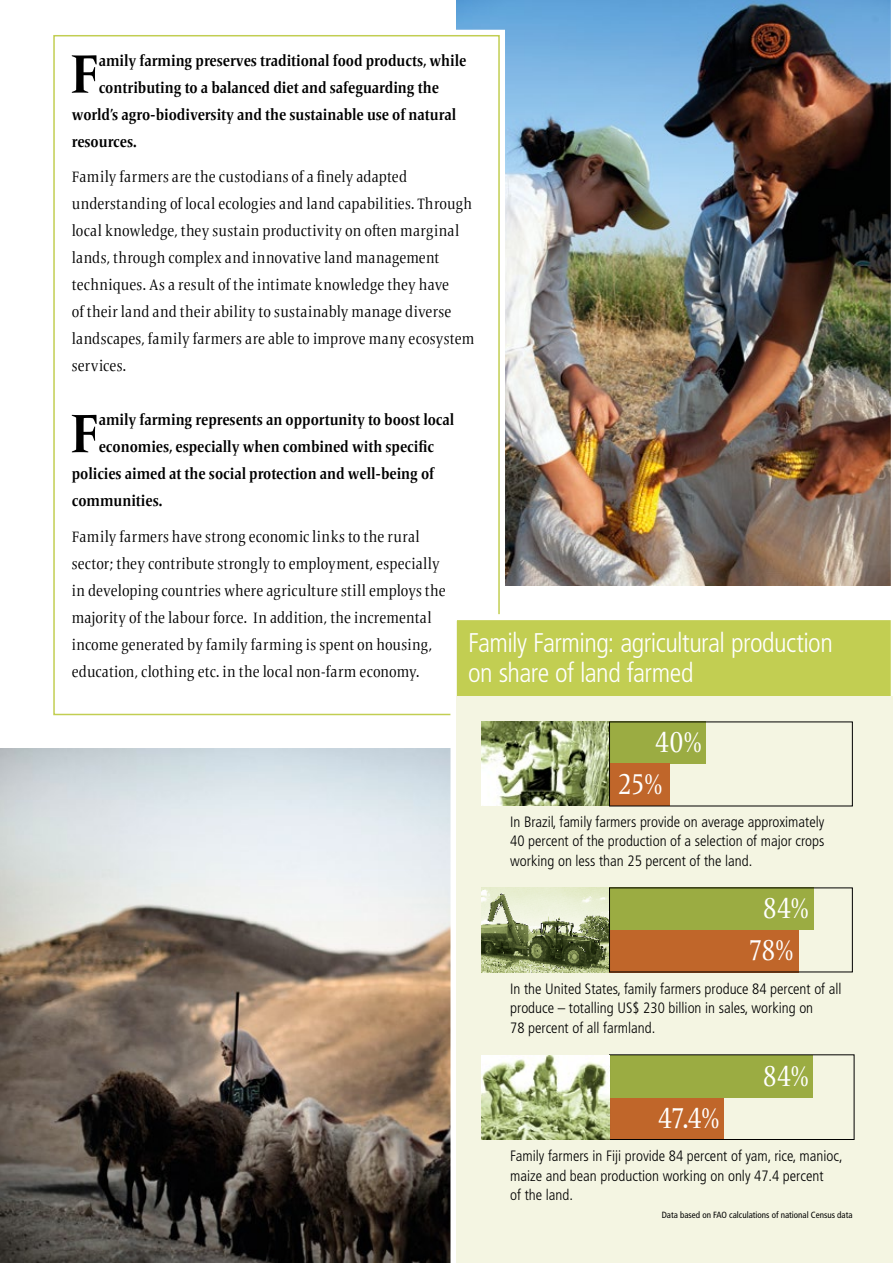
<style>
.page{position:relative;width:893px;height:1263px;background:#fff}
.page>*{position:absolute;margin:0;border:0;box-sizing:border-box;transform-origin:0 0}
.t1{font:700 condensed 56.7px "Frutiger Serif LT Pro";color:#000}
.t2{font:condensed 30px "Frutiger Serif LT Pro";letter-spacing:-.02em;color:#fff}
.t3{font:300 condensed 27px/30px "Frutiger LT Pro";letter-spacing:-.02em;color:#fff}
.t4{font:condensed 15.75px/27px "Frutiger Serif LT Pro";letter-spacing:.01em;color:#000}
.t5{font:700 condensed 15.75px "Frutiger Serif LT Pro";color:#000}
.t6{font:300 condensed 15px/19.5px "Frutiger LT Pro";color:#000}
.t7{font:condensed 9px "Frutiger LT Pro";color:#000}
</style>
<div class="page">
<img style="left:0;top:749px;width:450px;height:514px">
<img style="left:457px;top:0;width:434px;height:585px">
<div style="left:48px;top:30px;width:457px;height:717px;background:#fff"></div>
<div style="left:53px;top:35px;width:447px;height:680px;border:2px solid #c2ce52"></div>
<svg style="left:448px;top:611px;width:443px;height:105px;background:#cad469"></svg>
<div style="left:450px;top:707px;width:6px;height:556px;background:#fff"></div>
<div style="left:456px;top:697px;width:437px;height:566px;background:#f4f5e2"></div>
<div style="left:609px;top:888px;width:205px;height:42px;background:#9bac42"></div>
<div style="left:609px;top:930px;width:190px;height:42px;background:#c0662a"></div>
<div style="left:609px;top:1097px;width:115px;height:43px;background:#c0662a"></div>
<div style="left:609px;top:1055px;width:204px;height:42px;background:#9bac42"></div>
<div style="left:609px;top:1055px;width:245px;height:85px;border:1px solid #000"></div>
<div style="left:609px;top:721px;width:97px;height:43px;background:#9bac42"></div>
<div style="left:609px;top:764px;width:60px;height:42px;background:#c0662a"></div>
<img style="left:482px;top:1055px;width:127px;height:85px">
<img style="left:481px;top:722px;width:128px;height:84px">
<img style="left:481px;top:888px;width:128px;height:84px">
<h1 class="t1" style="left:71px;top:40px;width:30px">F</h1>
<p class="t5" style="left:99px;top:51px;width:369px">amily farming preserves traditional food products, while</p>
<p class="t5" style="left:99px;top:78px;width:342px">contributing to a balanced diet and safeguarding the</p>
<p class="t5" style="left:72px;top:105px;width:386px">world’s agro-biodiversity and the sustainable use of natural</p>
<p class="t5" style="left:72px;top:132px;width:66px">resources.</p>
<p class="t4" style="left:72px;top:163px;width:404px">Family farmers are the custodians of a finely adapted understanding of local ecologies and land capabilities. Through local knowledge, they sustain productivity on often marginal lands, through complex and innovative land management techniques. As a result of the intimate knowledge they have<br>of their land and their ability to sustainably manage diverse landscapes, family farmers are able to improve many ecosystem services.</p>
<h1 class="t1" style="left:71px;top:400px;width:30px">F</h1>
<p class="t5" style="left:99px;top:411px;width:357px">amily farming represents an opportunity to boost local</p>
<p class="t5" style="left:99px;top:438px;width:337px">economies, especially when combined with specific</p>
<p class="t5" style="left:72px;top:465px;width:364px">policies aimed at the social protection and well-being of</p>
<p class="t5" style="left:72px;top:492px;width:92px">communities.</p>
<p class="t4" style="left:72px;top:523px;width:375px">Family farmers have strong economic links to the rural sector; they contribute strongly to employment, especially in developing countries where agriculture still employs the majority of the labour force. In addition, the incremental income generated by family farming is spent on housing, education, clothing etc. in the local non-farm economy.</p>
<h3 class="t3" style="left:468px;top:628px;width:366px">Family Farming: agricultural production on share of land farmed</h3>
<h2 class="t2" style="left:655px;top:724px;width:49px">40%</h2>
<h2 class="t2" style="left:618px;top:766px;width:47px">25%</h2>
<p class="t6" style="left:510px;top:812px;width:316px;text-align:justify">In Brazil, family farmers provide on average approximately 40 percent of the production of a selection of major crops working on less than 25 percent of the land.</p>
<h2 class="t2" style="left:763px;top:890px;width:48px">84%</h2>
<h2 class="t2" style="left:748px;top:932px;width:47px">78%</h2>
<p class="t6" style="left:510px;top:979px;width:333px">In the United States, family farmers produce 84 percent of all produce – totalling US$ 230 billion in sales, working on<br>78 percent of all farmland.</p>
<h2 class="t2" style="left:658px;top:1100px;width:64px">47.4%</h2>
<h2 class="t2" style="left:763px;top:1058px;width:48px">84%</h2>
<p class="t6" style="left:510px;top:1146px;width:334px">Family farmers in Fiji provide 84 percent of yam, rice, manioc, maize and bean production working on only 47.4 percent<br>of the land.</p>
<p class="t7" style="left:662px;top:1209px;width:192px">Data based on FAO calculations of national Census data</p>
</div>
